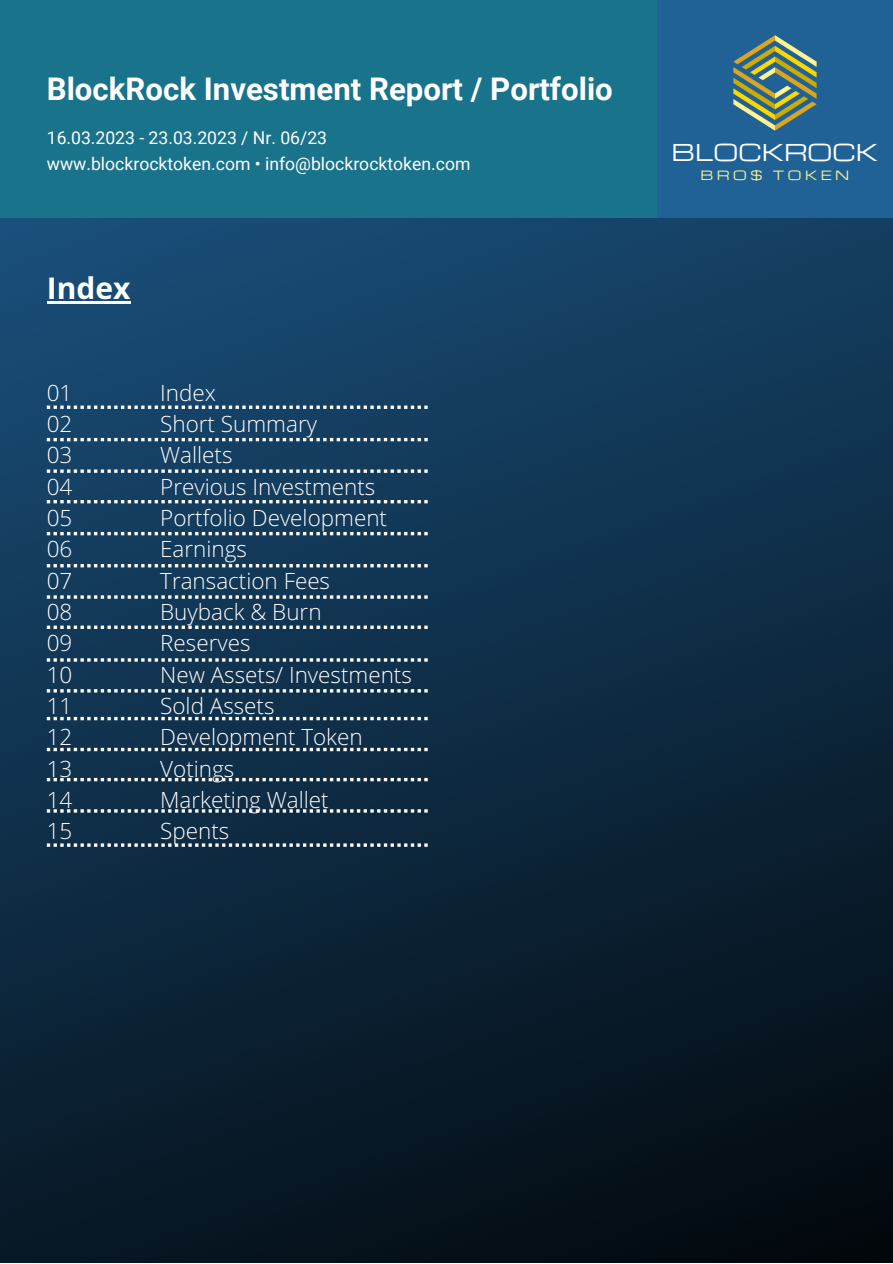
<style>
.page{position:relative;width:893px;height:1264px;background:#fff}
.page>*{position:absolute;margin:0;border:0;box-sizing:border-box;transform-origin:0 0}
.t1{font:700 31.2px "Roboto";color:#fff}
.t2{font:700 30px "Open Sans Hebrew";color:#fff}
.t3{font:22.8px "Michroma";color:#fff}
.t4{font:300 22.5px/31.3px "Open Sans Hebrew";color:#fff}
.t5{font:17.55px/25.8px "Roboto";color:#fff}
.t6{font:12.45px "Michroma";letter-spacing:.28em;color:#fff491}
</style>
<div class="page">
<img style="left:0;top:217px;width:892px;height:1045px">
<div style="left:0;top:0;width:789px;height:217px;background:#18738b"></div>
<div style="left:657px;top:0;width:235px;height:217px;background:#206196"></div>
<hr style="left:47px;top:302px;width:83px;height:2px;background:#fff">
<svg style="left:47px;top:438px;width:380px;height:3px"></svg>
<svg style="left:47px;top:469px;width:380px;height:4px"></svg>
<svg style="left:47px;top:500px;width:380px;height:3px"></svg>
<svg style="left:47px;top:564px;width:380px;height:3px"></svg>
<svg style="left:47px;top:532px;width:380px;height:3px"></svg>
<svg style="left:47px;top:595px;width:380px;height:3px"></svg>
<svg style="left:47px;top:625px;width:380px;height:4px"></svg>
<svg style="left:47px;top:658px;width:380px;height:3px"></svg>
<svg style="left:47px;top:689px;width:380px;height:3px"></svg>
<svg style="left:47px;top:405px;width:380px;height:4px"></svg>
<svg style="left:47px;top:717px;width:380px;height:3px"></svg>
<svg style="left:47px;top:747px;width:380px;height:4px"></svg>
<svg style="left:47px;top:778px;width:380px;height:3px"></svg>
<svg style="left:47px;top:809px;width:380px;height:3px"></svg>
<svg style="left:47px;top:843px;width:380px;height:3px"></svg>
<svg style="left:733px;top:35px;width:83px;height:96px"></svg>
<h1 class="t1" style="left:47px;top:71px;width:567px">BlockRock Investment Report / Portfolio</h1>
<p class="t5" style="left:47px;top:125px;width:425px">16.03.2023 - 23.03.2023 / Nr. 06/23 www.blockrocktoken.com • info@blockrocktoken.com</p>
<h2 class="t2" style="left:47px;top:267px;width:85px">Index</h2>
<p class="t4" style="left:47px;top:376px;width:27px;text-align:justify">01<br>02<br>03<br>04<br>05<br>06<br>07<br>08<br>09<br>10<br>11<br>12<br>13<br>14<br>15</p>
<p class="t4" style="left:160px;top:376px;width:253px">Index<br>Short Summary<br>Wallets<br>Previous Investments<br>Portfolio Development<br>Earnings<br>Transaction Fees<br>Buyback &amp; Burn<br>Reserves<br>New Assets/ Investments<br>Sold Assets<br>Development Token<br>Votings<br>Marketing Wallet<br>Spents</p>
<p class="t3" style="left:671px;top:134px;width:208px">BLOCKROCK</p>
<p class="t6" style="left:700px;top:166px;width:150px">BRO$ TOKEN</p>
</div>
